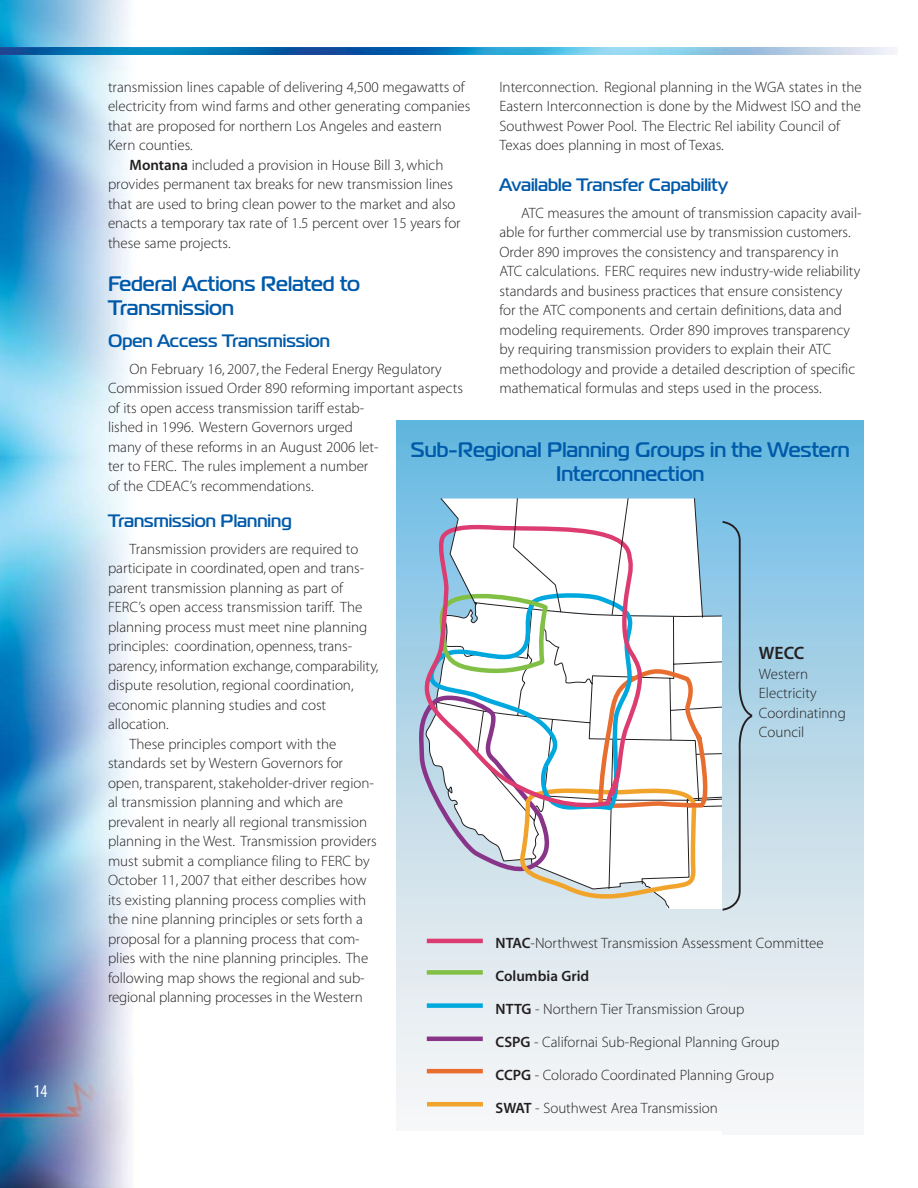
<style>
.page{position:relative;width:918px;height:1188px;background:#fff}
.page>*{position:absolute;margin:0;border:0;box-sizing:border-box;transform-origin:0 0}
.t1{font:700 21px/24px "Magistral A";color:#005aaa}
.t2{font:700 18px "Magistral A";color:#005aaa}
.t3{font:18px "Myriad MM 565 600";color:#231f20}
.t4{font:18px "Myriad MM 400 300";color:#fff}
.t5{font:15px/19.5px "Myriad MM 215 600";color:#231f20}
.t6{font:15px "Myriad MM 565 600";color:#231f20}
.s1{font-family:"Myriad MM 565 600"}
</style>
<div class="page">
<img style="left:0;top:0;width:896px;height:1188px">
<img style="left:0;top:48px;width:896px;height:6px">
<div style="left:396px;top:420px;width:406px;height:711px;background:linear-gradient(to bottom,#6bb9e1,#fff9f5)"></div>
<div style="left:829px;top:527px;width:61px;height:492px;background:#fff"></div>
<svg style="left:410px;top:588px;width:7px;height:225px;background:#acd3e7"></svg>
<div style="left:722px;top:420px;width:141px;height:715px;background:linear-gradient(to bottom,#6bb9e0,#fffaf5)"></div>
<svg style="left:417px;top:497px;width:375px;height:415px"></svg>
<hr style="left:427px;top:939px;width:56px;height:4px;background:#dc3c70">
<div style="left:427px;top:970px;width:56px;height:5px;background:#81bf45"></div>
<div style="left:427px;top:1003px;width:56px;height:5px;background:#00a8de"></div>
<hr style="left:427px;top:1037px;width:56px;height:4px;background:#883489">
<hr style="left:427px;top:1069px;width:56px;height:4px;background:#e86e30">
<hr style="left:427px;top:1102px;width:56px;height:4px;background:#f1a42b">
<p class="t4" style="left:34px;top:1085px;width:15px">14</p>
<p class="t5" style="left:108px;top:78px;width:358px">transmission lines capable of delivering 4,500 megawatts of</p>
<p class="t5" style="left:108px;top:98px;width:364px">electricity from wind farms and other generating companies</p>
<p class="t5" style="left:108px;top:117px;width:336px">that are proposed for northern Los Angeles and eastern</p>
<p class="t5" style="left:108px;top:137px;width:86px">Kern counties.</p>
<p class="t5" style="left:130px;top:156px;width:315px"><span class="s1">Montana</span> included a provision in House Bill 3, which</p>
<p class="t5" style="left:108px;top:176px;width:347px">provides permanent tax breaks for new transmission lines</p>
<p class="t5" style="left:108px;top:195px;width:349px">that are used to bring clean power to the market and also</p>
<p class="t5" style="left:108px;top:215px;width:354px">enacts a temporary tax rate of 1.5 percent over 15 years for</p>
<p class="t5" style="left:108px;top:234px;width:124px">these same projects.</p>
<h1 class="t1" style="left:108px;top:273px;width:254px">Federal Actions Related to<br>Transmission</h1>
<p class="t2" style="left:108px;top:334px;width:224px">Open Access Transmission</p>
<p class="t5" style="left:108px;top:360px;width:356px;text-indent:22px">On February 16, 2007, the Federal Energy Regulatory Commission issued Order 890 reforming important aspects of its open access transmission tariff estab-<br>lished in 1996. Western Governors urged<br>many of these reforms in an August 2006 let-<br>ter to FERC. The rules implement a number<br>of the CDEAC’s recommendations.</p>
<p class="t2" style="left:108px;top:514px;width:185px">Transmission Planning</p>
<p class="t5" style="left:130px;top:540px;width:230px">Transmission providers are required to</p>
<p class="t5" style="left:108px;top:560px;width:258px">participate in coordinated, open and trans-</p>
<p class="t5" style="left:108px;top:579px;width:237px">parent transmission planning as part of</p>
<p class="t5" style="left:108px;top:599px;width:256px">FERC’s open access transmission tariff. The</p>
<p class="t5" style="left:108px;top:618px;width:261px">planning process must meet nine planning</p>
<p class="t5" style="left:108px;top:638px;width:246px">principles: coordination, openness, trans-</p>
<p class="t5" style="left:108px;top:657px;width:272px">parency, information exchange, comparability,</p>
<p class="t5" style="left:108px;top:677px;width:247px">dispute resolution, regional coordination,</p>
<p class="t5" style="left:108px;top:696px;width:220px">economic planning studies and cost</p>
<p class="t5" style="left:108px;top:716px;width:62px">allocation.</p>
<p class="t5" style="left:130px;top:735px;width:208px">These principles comport with the</p>
<p class="t5" style="left:108px;top:755px;width:237px">standards set by Western Governors for</p>
<p class="t5" style="left:108px;top:774px;width:268px">open, transparent, stakeholder-driver region-</p>
<p class="t5" style="left:108px;top:794px;width:237px">al transmission planning and which are</p>
<p class="t5" style="left:108px;top:813px;width:261px">prevalent in nearly all regional transmission</p>
<p class="t5" style="left:108px;top:833px;width:270px">planning in the West. Transmission providers</p>
<p class="t5" style="left:108px;top:852px;width:263px">must submit a compliance filing to FERC by</p>
<p class="t5" style="left:108px;top:872px;width:260px">October 11, 2007 that either describes how</p>
<p class="t5" style="left:108px;top:891px;width:260px">its existing planning process complies with</p>
<p class="t5" style="left:108px;top:911px;width:256px">the nine planning principles or sets forth a</p>
<p class="t5" style="left:108px;top:930px;width:253px">proposal for a planning process that com-</p>
<p class="t5" style="left:108px;top:950px;width:262px">plies with the nine planning principles. The</p>
<p class="t5" style="left:108px;top:969px;width:258px">following map shows the regional and sub-</p>
<p class="t5" style="left:108px;top:989px;width:256px">regional planning processes in the Western</p>
<p class="t5" style="left:500px;top:78px;width:364px">Interconnection. Regional planning in the WGA states in the Eastern Interconnection is done by the Midwest ISO and the Southwest Power Pool. The Electric Rel iability Council of Texas does planning in most of Texas.</p>
<p class="t2" style="left:499px;top:178px;width:230px">Available Transfer Capability</p>
<p class="t5" style="left:499px;top:204px;width:364px;text-indent:22px">ATC measures the amount of transmission capacity avail&shy;able for further commercial use by transmission customers.<br>Order 890 improves the consistency and transparency in ATC calculations. FERC requires new industry-wide reliability standards and business practices that ensure consistency for the ATC components and certain definitions, data and modeling requirements. Order 890 improves transparency by requiring transmission providers to explain their ATC methodology and provide a detailed description of specific mathematical formulas and steps used in the process.</p>
<h1 class="t1" style="left:411px;top:439px;width:440px;text-align:center">Sub-Regional Planning Groups in the Western<br>Interconnection</h1>
<p class="t3" style="left:759px;top:646px;width:47px">WECC</p>
<p class="t5" style="left:759px;top:665px;width:88px">Western<br>Electricity<br>Coordinatinng<br>Council</p>
<p class="t5" style="left:496px;top:934px;width:330px"><span class="s1">NTAC</span>-Northwest Transmission Assessment Committee</p>
<p class="t6" style="left:496px;top:970px;width:95px">Columbia Grid</p>
<p class="t5" style="left:496px;top:1000px;width:250px"><span class="s1">NTTG</span> - Northern Tier Transmission Group</p>
<p class="t5" style="left:496px;top:1033px;width:285px"><span class="s1">CSPG</span> - Californai Sub-Regional Planning Group</p>
<p class="t5" style="left:496px;top:1066px;width:280px"><span class="s1">CCPG</span> - Colorado Coordinated Planning Group</p>
<p class="t5" style="left:496px;top:1099px;width:224px"><span class="s1">SWAT</span> - Southwest Area Transmission</p>
</div>
